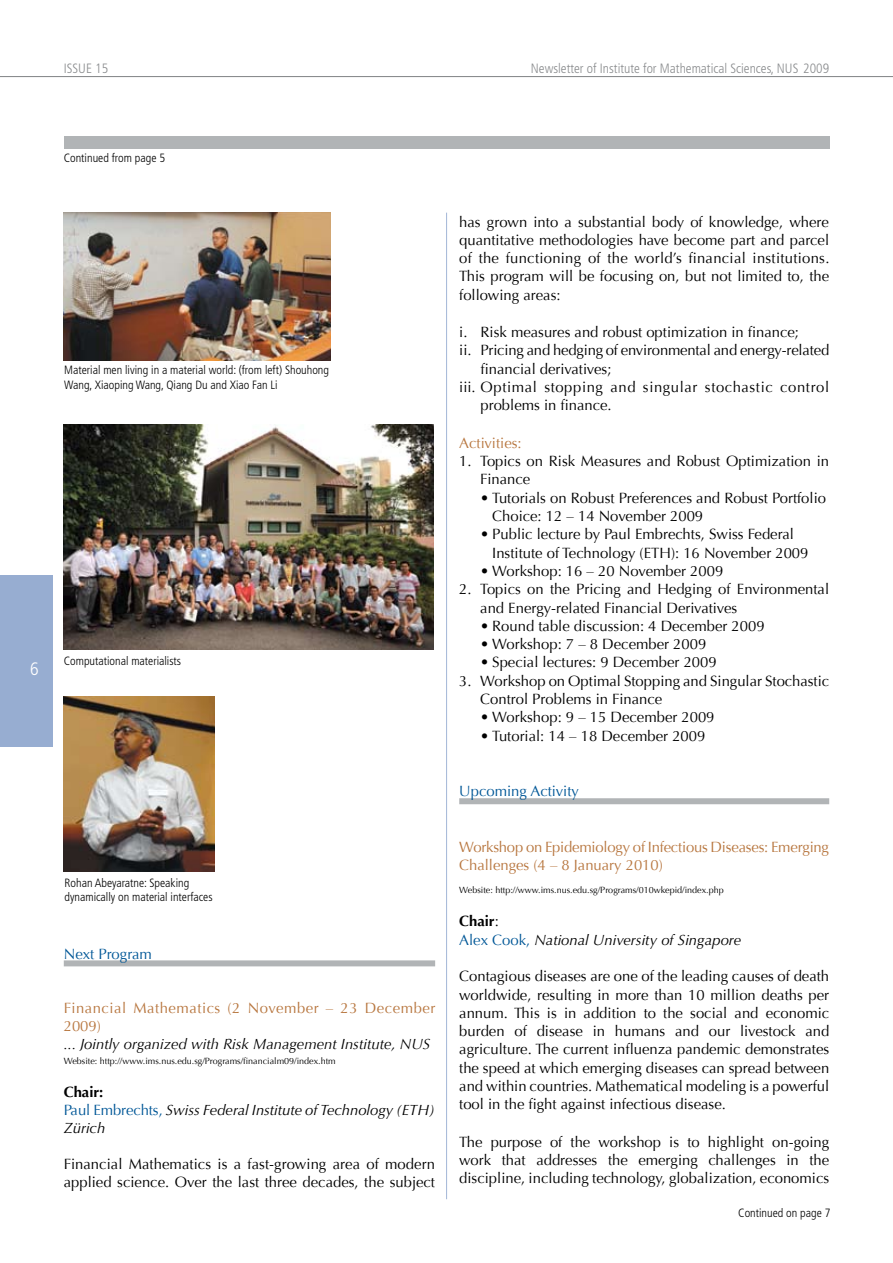
<style>
.page{position:relative;width:893px;height:1263px;background:#fff}
.page>*{position:absolute;margin:0;border:0;box-sizing:border-box;transform-origin:0 0}
.t1{font:14.85px/18.3px "Optima";color:#000}
.t2{font:italic 14.85px/18px "Optima LT Std";letter-spacing:-.005em;color:#000}
.t3{font:14.85px/18.3px "Optima";color:#b87740}
.t4{font:italic 14.85px "Optima";color:#000}
.t5{font:14.85px "Optima";letter-spacing:.04em;color:#000}
.t6{font:14.85px/17.9px "Optima";letter-spacing:.035em;color:#b87740}
.t7{font:14.85px "Optima";color:#005797}
.t8{font:700 14.85px "Optima";color:#000}
.t9{font:300 condensed 13.5px "Frutiger LT Std";color:#8a8c8e}
.t10{font:300 condensed 12px/14.4px "Frutiger LT Std";color:#000}
.t11{font:9px "Optima";color:#000}
.s1{font-family:"Optima";font-style:normal;color:#005797}
.s2{font-weight:400}
</style>
<div class="page">
<div style="left:0;top:575px;width:53px;height:172px;background:#97add1"></div>
<hr style="left:0;top:76px;width:893px;height:1px;background:#808284">
<hr style="left:446px;top:213px;width:1px;height:986px;background:#a3b6d7">
<div style="left:64px;top:960px;width:371px;height:6px;background:#b1b4b6"></div>
<div style="left:459px;top:798px;width:370px;height:6px;background:#b1b4b6"></div>
<div style="left:64px;top:136px;width:765px;height:13px;background:#b1b4b6"></div>
<img style="left:64px;top:213px;width:267px;height:147px">
<img style="left:64px;top:424px;width:370px;height:226px">
<img style="left:64px;top:696px;width:151px;height:176px">
<p class="t9" style="left:64px;top:61px;width:46px">ISSUE 15</p>
<p class="t9" style="left:531px;top:61px;width:300px">Newsletter of Institute for Mathematical Sciences, NUS 2009</p>
<p class="t10" style="left:64px;top:151px;width:103px">Continued from page 5</p>
<p class="t10" style="left:64px;top:363px;width:266px">Material men living in a material world: (from left) Shouhong<br>Wang, Xiaoping Wang, Qiang Du and Xiao Fan Li</p>
<p class="t10" style="left:64px;top:653px;width:119px">Computational materialists</p>
<p class="t10" style="left:65px;top:875px;width:149px">Rohan Abeyaratne: Speaking dynamically on material interfaces</p>
<p class="t7" style="left:64px;top:945px;width:90px">Next Program</p>
<p class="t6" style="left:64px;top:999px;width:373px">Financial Mathematics (2 November – 23 December<br>2009)</p>
<p class="t4" style="left:64px;top:1035px;width:368px">... Jointly organized with Risk Management Institute, NUS</p>
<p class="t11" style="left:64px;top:1056px;width:273px">Website: http://www.ims.nus.edu.sg/Programs/financialm09/index.htm</p>
<p class="t8" style="left:64px;top:1083px;width:41px">Chair:</p>
<p class="t2" style="left:64px;top:1101px;width:373px"><span class="s1">Paul Embrechts,</span> Swiss Federal Institute of Technology (ETH)<br>Zürich</p>
<p class="t1" style="left:64px;top:1155px;width:373px">Financial Mathematics is a fast-growing area of modern applied science. Over the last three decades, the subject</p>
<p class="t1" style="left:459px;top:213px;width:372px;text-align:justify">has grown into a substantial body of knowledge, where quantitative methodologies have become part and parcel of the functioning of the world’s financial institutions.<br>This program will be focusing on, but not limited to, the following areas:</p>
<p class="t1" style="left:459px;top:323px;width:341px">i. Risk measures and robust optimization in finance;</p>
<p class="t1" style="left:459px;top:341px;width:372px">ii. Pricing and hedging of environmental and energy-related</p>
<p class="t1" style="left:480px;top:360px;width:132px">financial derivatives;</p>
<p class="t5" style="left:459px;top:378px;width:371px">iii. Optimal stopping and singular stochastic control</p>
<p class="t1" style="left:480px;top:396px;width:133px">problems in finance.</p>
<p class="t3" style="left:459px;top:434px;width:64px">Activities:</p>
<p class="t1" style="left:480px;top:452px;width:350px;text-indent:-21px">1. Topics on Risk Measures and Robust Optimization in<br>Finance</p>
<p class="t1" style="left:492px;top:489px;width:335px;text-indent:-12px">• Tutorials on Robust Preferences and Robust Portfolio<br>Choice: 12 – 14 November 2009</p>
<p class="t1" style="left:492px;top:525px;width:318px;text-indent:-12px">• Public lecture by Paul Embrechts, Swiss Federal<br>Institute of Technology (ETH): 16 November 2009</p>
<p class="t1" style="left:480px;top:562px;width:245px">• Workshop: 16 – 20 November 2009</p>
<p class="t1" style="left:480px;top:580px;width:350px;text-indent:-21px">2. Topics on the Pricing and Hedging of Environmental and Energy-related Financial Derivatives</p>
<p class="t1" style="left:480px;top:617px;width:286px">• Round table discussion: 4 December 2009</p>
<p class="t1" style="left:480px;top:635px;width:228px">• Workshop: 7 – 8 December 2009</p>
<p class="t1" style="left:480px;top:653px;width:238px">• Special lectures: 9 December 2009</p>
<p class="t1" style="left:480px;top:672px;width:350px;text-indent:-21px">3. Workshop on Optimal Stopping and Singular Stochastic<br>Control Problems in Finance</p>
<p class="t1" style="left:480px;top:708px;width:236px">• Workshop: 9 – 15 December 2009</p>
<p class="t1" style="left:480px;top:727px;width:227px">• Tutorial: 14 – 18 December 2009</p>
<p class="t7" style="left:459px;top:783px;width:121px">Upcoming Activity</p>
<p class="t3" style="left:459px;top:838px;width:371px">Workshop on Epidemiology of Infectious Diseases: Emerging<br>Challenges (4 – 8 January 2010)</p>
<p class="t11" style="left:459px;top:885px;width:266px">Website: http://www.ims.nus.edu.sg/Programs/010wkepid/index.php</p>
<p class="t8" style="left:459px;top:913px;width:41px">Chair<span class="s2">:</span></p>
<p class="t2" style="left:459px;top:931px;width:284px"><span class="s1">Alex Cook,</span> National University of Singapore</p>
<p class="t1" style="left:459px;top:967px;width:372px;text-align:justify">Contagious diseases are one of the leading causes of death worldwide, resulting in more than 10 million deaths per annum. This is in addition to the social and economic burden of disease in humans and our livestock and agriculture. The current influenza pandemic demonstrates the speed at which emerging diseases can spread between and within countries. Mathematical modeling is a powerful tool in the fight against infectious disease.</p>
<p class="t1" style="left:459px;top:1133px;width:371px;text-align:justify">The purpose of the workshop is to highlight on-going work that addresses the emerging challenges in the discipline, including technology, globalization, economics</p>
<p class="t10" style="left:738px;top:1205px;width:94px">Continued on page 7</p>
</div>
